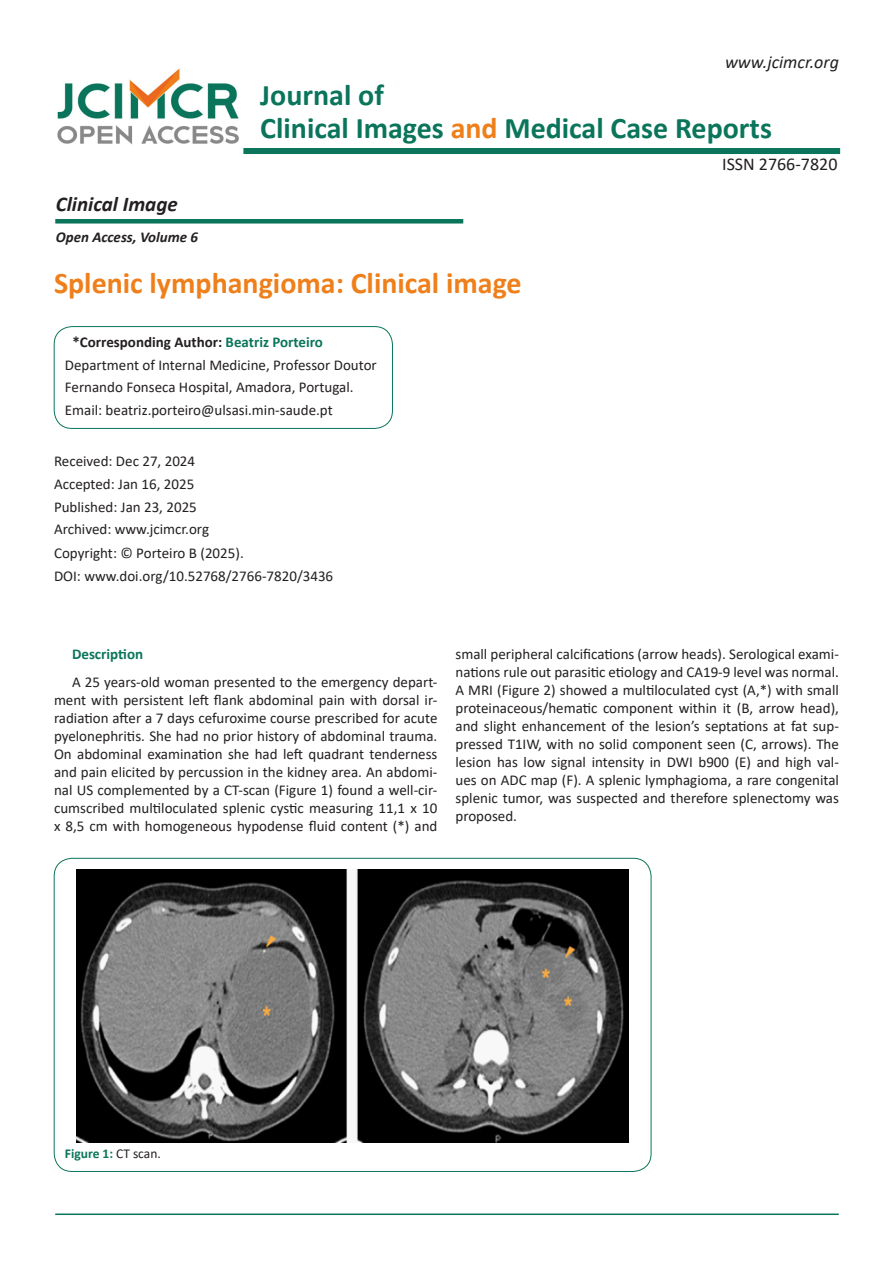
<style>
.page{position:relative;width:893px;height:1263px;background:#fff}
.page>*{position:absolute;margin:0;border:0;box-sizing:border-box;transform-origin:0 0}
.t1{font:700 30px "Calibri";color:#0a755b}
.t2{font:700 30px "Calibri";color:#ef7f1a}
.t3{font:italic 700 21px "Calibri";color:#231f20}
.t4{font:italic 18px "Calibri";color:#231f20}
.t5{font:18px "Calibri";color:#231f20}
.Pa2{font:15px/18px "Calibri";color:#231f20;text-align:justify}
.t6{font:700 15px "Calibri";color:#231f20}
.t7{font:italic 700 15px "Calibri";color:#231f20}
.t8{font:700 15px "Calibri";color:#0a755b}
.t9{font:700 13.5px "Calibri";color:#0a755b}
.s1{color:#ef7f1a}
.s2{color:#0a755b}
.s3{font-weight:400;color:#231f20}
</style>
<div class="page">
<div style="left:243px;top:148px;width:597px;height:6px;background:#0a755b"></div>
<div style="left:55px;top:219px;width:408px;height:5px;background:#0a755b"></div>
<img style="left:57px;top:68px;width:182px;height:77px">
<div style="left:54px;top:326px;width:339px;height:103px;border:1px solid #0a755b;border-radius:18px"></div>
<hr style="left:55px;top:1213px;width:784px;height:2px;background:#0a755b">
<img style="left:76px;top:869px;width:553px;height:273px">
<p class="t4" style="left:725px;top:49px;width:115px">www.jcimcr.org</p>
<p class="t1" style="left:260px;top:74px;width:125px">Journal of</p>
<p class="t1" style="left:260px;top:107px;width:513px">Clinical Images <span class="s1">and</span> Medical Case Reports</p>
<p class="t3" style="left:56px;top:189px;width:123px">Clinical Image</p>
<p class="t7" style="left:56px;top:226px;width:144px">Open Access, Volume 6</p>
<p class="t2" style="left:54px;top:262px;width:469px">Splenic lymphangioma: Clinical image</p>
<p class="t6" style="left:72px;top:331px;width:252px">*Corresponding Author: <span class="s2">Beatriz Porteiro</span></p>
<p class="Pa2" style="left:65px;top:353px;width:313px;line-height:22.5px">Department of Internal Medicine, Professor Doutor<br>Fernando Fonseca Hospital, Amadora, Portugal.</p>
<p class="Pa2" style="left:65px;top:400px;width:269px">Email: beatriz.porteiro@ulsasi.min-saude.pt</p>
<p class="Pa2" style="left:54px;top:451px;width:143px">Received: Dec 27, 2024</p>
<p class="Pa2" style="left:54px;top:475px;width:142px">Accepted: Jan 16, 2025</p>
<p class="Pa2" style="left:54px;top:497px;width:144px">Published: Jan 23, 2025</p>
<p class="Pa2" style="left:54px;top:520px;width:157px">Archived: www.jcimcr.org</p>
<p class="Pa2" style="left:54px;top:543px;width:191px">Copyright: © Porteiro B (2025).</p>
<p class="Pa2" style="left:54px;top:567px;width:281px">DOI: www.doi.org/10.52768/2766-7820/3436</p>
<p class="t5" style="left:722px;top:151px;width:117px">ISSN 2766-7820</p>
<p class="t8" style="left:72px;top:643px;width:73px">Description</p>
<p class="Pa2" style="left:54px;top:673px;width:385px;text-indent:18px">A 25 years-old woman presented to the emergency depart&shy;ment with persistent left flank abdominal pain with dorsal ir&shy;radiation after a 7 days cefuroxime course prescribed for acute pyelonephritis. She had no prior history of abdominal trauma.<br>On abdominal examination she had left quadrant tenderness and pain elicited by percussion in the kidney area. An abdomi&shy;nal US complemented by a CT-scan (Figure 1) found a well-cir&shy;cumscribed multiloculated splenic cystic measuring 11,1 x 10 x 8,5 cm with homogeneous hypodense fluid content (*) and</p>
<p class="Pa2" style="left:455px;top:644px;width:385px">small peripheral calcifications (arrow heads). Serological exami&shy;nations rule out parasitic etiology and CA19-9 level was normal.<br>A MRI (Figure 2) showed a multiloculated cyst (A,*) with small proteinaceous/hematic component within it (B, arrow head), and slight enhancement of the lesion’s septations at fat sup&shy;pressed T1IW, with no solid component seen (C, arrows). The lesion has low signal intensity in DWI b900 (E) and high val&shy;ues on ADC map (F). A splenic lymphagioma, a rare congenital splenic tumor, was suspected and therefore splenectomy was proposed.</p>
<p class="t9" style="left:65px;top:1144px;width:97px">Figure 1: <span class="s3">CT scan.</span></p>
</div>
